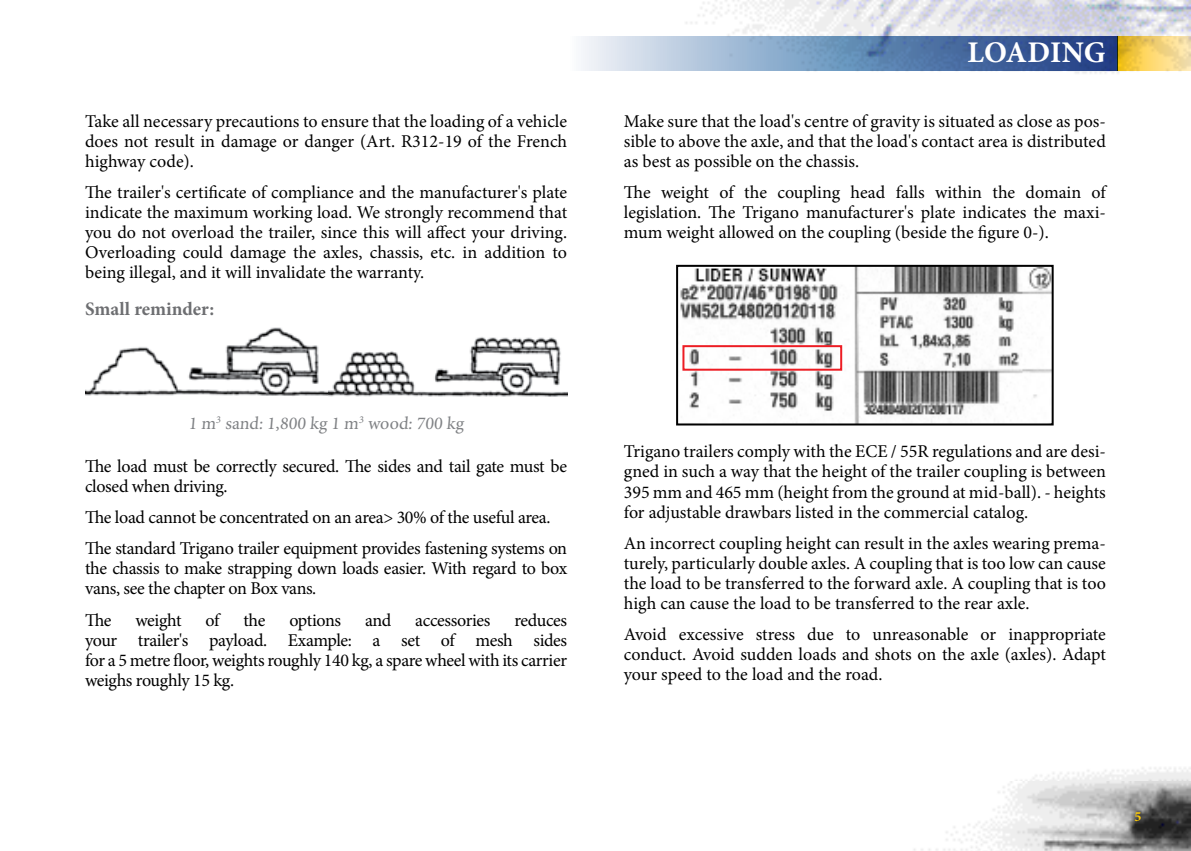
<style>
.page{position:relative;width:1191px;height:851px;background:#fff}
.page>*{position:absolute;margin:0;border:0;box-sizing:border-box;transform-origin:0 0}
.t1{font:700 30px "Minion Pro";letter-spacing:.005em;color:#fff}
.t2{font:700 19px "Minion Pro";color:#6d6e71}
.t3{font:18px/20px "Minion Pro";letter-spacing:-.015em;color:#000;text-align:justify}
.t4{font:18px "Minion Pro";color:#808285}
.t5{font:700 14px "Minion Pro";color:#ffcb05}
</style>
<div class="page">
<img style="left:664px;top:0;width:527px;height:850px">
<svg style="left:1117px;top:37px;width:74px;height:34px;background:#efcd69"></svg>
<img style="left:85px;top:327px;width:244px;height:69px">
<img style="left:329px;top:337px;width:238px;height:60px">
<svg style="left:581px;top:37px;width:536px;height:34px;background:#7693ba"></svg>
<img style="left:679px;top:268px;width:371px;height:154px">
<div style="left:676px;top:265px;width:377px;height:160px;border:2px solid #000"></div>
<div style="left:682px;top:345px;width:160px;height:25px;border:2px solid #ed1d24"></div>
<p class="t3" style="left:85px;top:111px;width:483px">Take all necessary precautions to ensure that the loading of a vehicle does not result in damage or danger (Art. R312-19 of the French highway code).</p>
<p class="t3" style="left:85px;top:182px;width:483px">The trailer's certificate of compliance and the manufacturer's plate indicate the maximum working load. We strongly recommend that you do not overload the trailer, since this will affect your driving.<br>Overloading could damage the axles, chassis, etc. in addition to being illegal, and it will invalidate the warranty.</p>
<p class="t2" style="left:85px;top:295px;width:131px">Small reminder:</p>
<p class="t4" style="left:188px;top:411px;width:279px">1 m<sup>3</sup> sand: 1,800 kg 1 m<sup>3</sup> wood: 700 kg</p>
<p class="t3" style="left:85px;top:456px;width:483px">The load must be correctly secured. The sides and tail gate must be closed when driving.</p>
<p class="t3" style="left:85px;top:501px;width:483px;line-height:31.4px">The load cannot be concentrated on an area&gt; 30% of the useful area.<br>The standard Trigano trailer equipment provides fastening systems on</p>
<p class="t3" style="left:85px;top:558px;width:483px">the chassis to make strapping down loads easier. With regard to box vans, see the chapter on Box vans.</p>
<p class="t3" style="left:85px;top:610px;width:28px">The</p>
<p class="t3" style="left:135px;top:610px;width:48px">weight</p>
<p class="t3" style="left:205px;top:610px;width:15px">of</p>
<p class="t3" style="left:243px;top:610px;width:24px">the</p>
<p class="t3" style="left:289px;top:610px;width:53px">options</p>
<p class="t3" style="left:365px;top:610px;width:28px">and</p>
<p class="t3" style="left:415px;top:610px;width:77px">accessories</p>
<p class="t3" style="left:85px;top:610px;width:483px;text-indent:429px">reduces your trailer's payload. Example: a set of mesh sides for a 5 metre floor, weights roughly 140 kg, a spare wheel with its carrier weighs roughly 15 kg.</p>
<h1 class="t1" style="left:967px;top:31px;width:140px">LOADING</h1>
<p class="t3" style="left:624px;top:111px;width:483px">Make sure that the load's centre of gravity is situated as close as pos&shy;sible to above the axle, and that the load's contact area is distributed as best as possible on the chassis.</p>
<p class="t3" style="left:624px;top:182px;width:483px">The weight of the coupling head falls within the domain of legislation. The Trigano manufacturer's plate indicates the maxi&shy;mum weight allowed on the coupling (beside the figure 0-).</p>
<p class="t3" style="left:624px;top:441px;width:483px">Trigano trailers comply with the ECE / 55R regulations and are desi&shy;gned in such a way that the height of the trailer coupling is between 395 mm and 465 mm (height from the ground at mid-ball). - heights for adjustable drawbars listed in the commercial catalog.</p>
<p class="t3" style="left:624px;top:533px;width:483px">An incorrect coupling height can result in the axles wearing prema&shy;turely, particularly double axles. A coupling that is too low can cause the load to be transferred to the forward axle. A coupling that is too high can cause the load to be transferred to the rear axle.</p>
<p class="t3" style="left:624px;top:624px;width:483px">Avoid excessive stress due to unreasonable or inappropriate conduct. Avoid sudden loads and shots on the axle (axles). Adapt your speed to the load and the road.</p>
<p class="t5" style="left:1134px;top:807px;width:8px">5</p>
</div>
